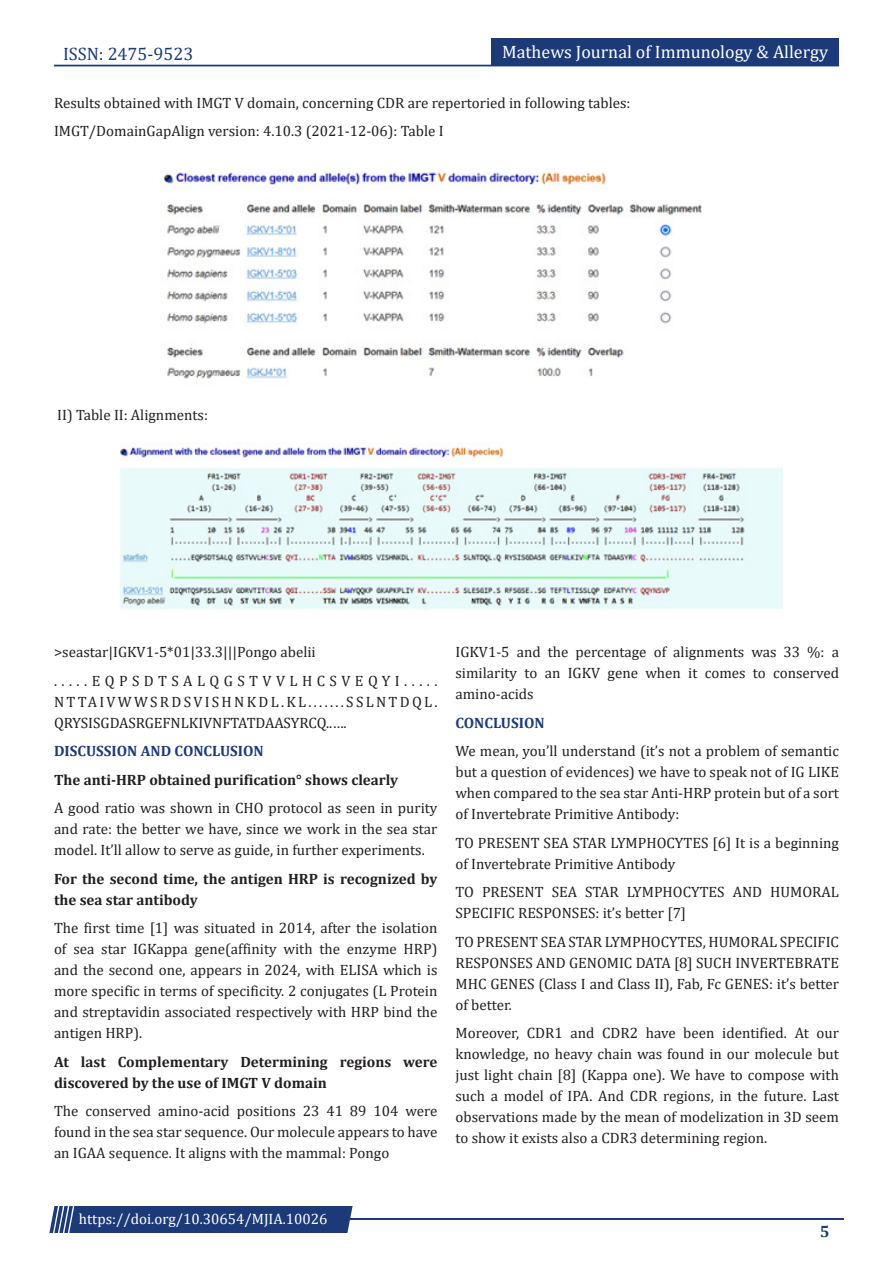
<style>
.page{position:relative;width:893px;height:1263px;background:#fff}
.page>*{position:absolute;margin:0;border:0;box-sizing:border-box;transform-origin:0 0}
.t1{font:18px "Cambria";color:#fff}
.t2{font:18px "Cambria";color:#1c3a78}
.t3{font:700 16.5px "Cambria";color:#1c3a78}
.t4{font:15px/21px "Cambria";color:#231f20;text-align:justify}
.t5{font:700 15px/21px "Cambria";color:#231f20}
.t6{font:15px "Cambria";color:#fff}
.t7{font:700 15px "Cambria";color:#1c3a78}
</style>
<div class="page">
<div style="left:54px;top:65px;width:785px;height:1px;border:1px solid #1c3a78"></div>
<div style="left:491px;top:39px;width:348px;height:27px;background:#1c3a78"></div>
<hr style="left:310px;top:1219px;width:534px;height:1px;background:#1c3a78">
<div style="left:49px;top:1206px;width:304px;height:27px;background:#1c3a78"></div>
<img style="left:163px;top:172px;width:539px;height:207px">
<img style="left:120px;top:443px;width:662px;height:167px">
<p class="t2" style="left:63px;top:43px;width:132px">ISSN: 2475-9523</p>
<p class="t1" style="left:502px;top:41px;width:327px">Mathews Journal of Immunology &amp; Allergy</p>
<p class="t4" style="left:54px;top:92px;width:578px">Results obtained with IMGT V domain, concerning CDR are repertoried in following tables:</p>
<p class="t4" style="left:54px;top:120px;width:391px">IMGT/DomainGapAlign version: 4.10.3 (2021-12-06): Table I</p>
<p class="t4" style="left:57px;top:405px;width:152px">II) Table II: Alignments:</p>
<p class="t4" style="left:54px;top:642px;width:263px">&gt;seastar|IGKV1-5*01|33.3|||Pongo abelii</p>
<p class="t4" style="left:54px;top:670px;width:385px">.....EQPSDTSALQGSTVVLHCSVEQYI.....<br>NTTAIVWWSRDSVISHNKDL.KL.......SSLNTDQL.<br>QRYSISGDASRGEFNLKIVNFTATDAASYRCQ..….</p>
<p class="t7" style="left:54px;top:741px;width:211px">DISCUSSION AND CONCLUSION</p>
<p class="t5" style="left:54px;top:769px;width:345px">The anti-HRP obtained purification° shows clearly</p>
<p class="t4" style="left:54px;top:798px;width:385px">A good ratio was shown in CHO protocol as seen in purity and rate: the better we have, since we work in the sea star model. It’ll allow to serve as guide, in further experiments.</p>
<p class="t5" style="left:54px;top:868px;width:385px">For the second time, the antigen HRP is recognized by the sea star antibody</p>
<p class="t4" style="left:54px;top:918px;width:385px">The first time [1] was situated in 2014, after the isolation of sea star IGKappa gene(affinity with the enzyme HRP) and the second one, appears in 2024, with ELISA which is more specific in terms of specificity. 2 conjugates (L Protein and streptavidin associated respectively with HRP bind the antigen HRP).</p>
<p class="t5" style="left:54px;top:1051px;width:385px">At last Complementary Determining regions were discovered by the use of IMGT V domain</p>
<p class="t4" style="left:54px;top:1101px;width:385px">The conserved amino-acid positions 23 41 89 104 were found in the sea star sequence. Our molecule appears to have an IGAA sequence. It aligns with the mammal: Pongo</p>
<p class="t4" style="left:455px;top:642px;width:385px">IGKV1-5 and the percentage of alignments was 33 %: a similarity to an IGKV gene when it comes to conserved amino-acids</p>
<p class="t7" style="left:455px;top:712px;width:91px">CONCLUSION</p>
<p class="t4" style="left:455px;top:741px;width:385px">We mean, you’ll understand (it’s not a problem of semantic but a question of evidences) we have to speak not of IG LIKE when compared to the sea star Anti-HRP protein but of a sort of Invertebrate Primitive Antibody:</p>
<p class="t4" style="left:455px;top:832px;width:385px">TO PRESENT SEA STAR LYMPHOCYTES [6] It is a beginning of Invertebrate Primitive Antibody</p>
<p class="t4" style="left:455px;top:882px;width:385px">TO PRESENT SEA STAR LYMPHOCYTES AND HUMORAL<br>SPECIFIC RESPONSES: it’s better [7]</p>
<p class="t4" style="left:455px;top:931px;width:385px">TO PRESENT SEA STAR LYMPHOCYTES, HUMORAL SPECIFIC RESPONSES AND GENOMIC DATA [8] SUCH INVERTEBRATE MHC GENES (Class I and Class II), Fab, Fc GENES: it’s better of better.</p>
<p class="t4" style="left:455px;top:1023px;width:385px">Moreover, CDR1 and CDR2 have been identified. At our knowledge, no heavy chain was found in our molecule but just light chain [8] (Kappa one). We have to compose with such a model of IPA. And CDR regions, in the future. Last observations made by the mean of modelization in 3D seem to show it exists also a CDR3 determining region.</p>
<p class="t6" style="left:79px;top:1210px;width:250px">https://doi.org/10.30654/MJIA.10026</p>
<p class="t3" style="left:820px;top:1220px;width:11px">5</p>
</div>
